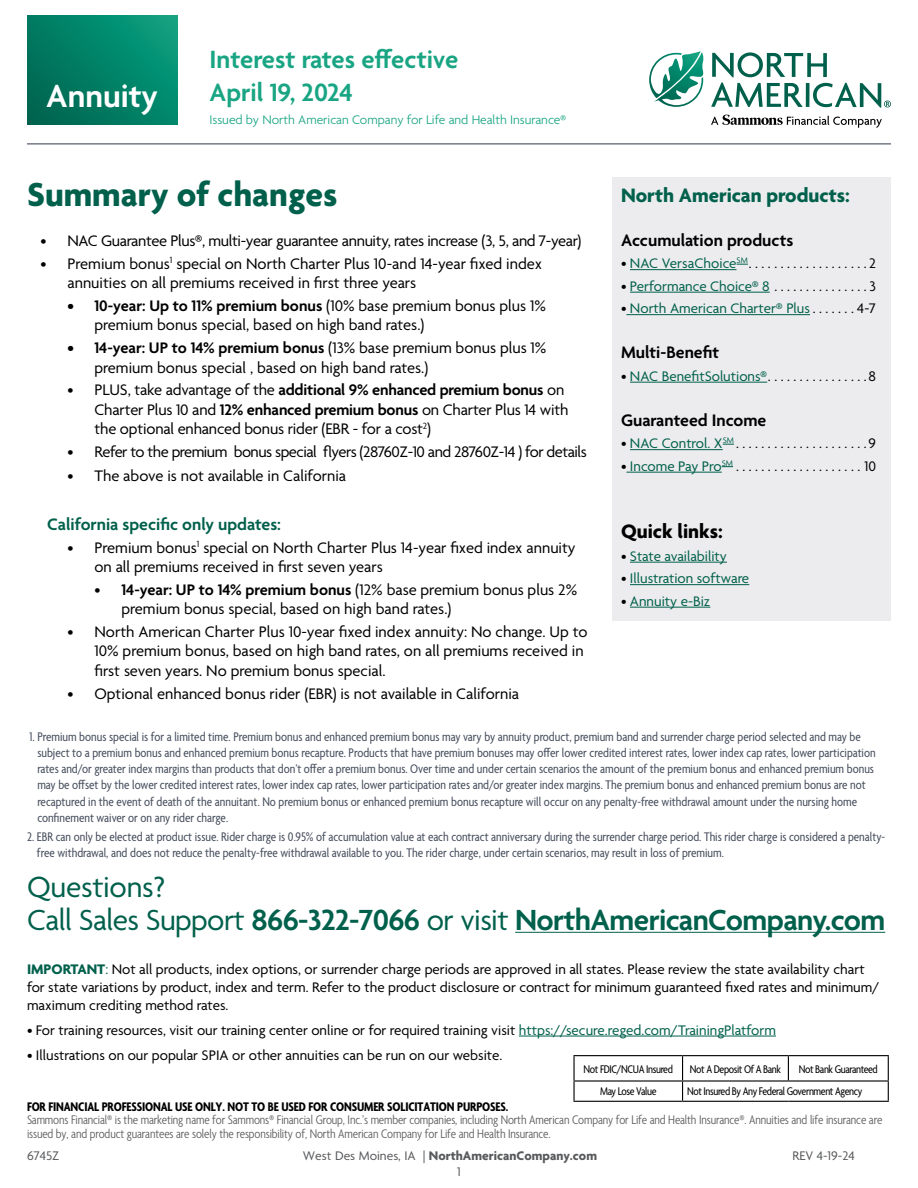
<style>
.page{position:relative;width:918px;height:1188px;background:#fff}
.page>*{position:absolute;margin:0;border:0;box-sizing:border-box;transform-origin:0 0}
.t1{font:700 36px "Agenda";color:#00604b}
.t2{font:600 34.5px "Agenda";color:#fff}
.t3{font:600 31.5px/33px "Agenda";letter-spacing:-.02em;color:#00604b}
.t4{font:600 27px/32.4px "Agenda";color:#19a583}
.t5{font:700 21px "Agenda";color:#00604b}
.t6{font:700 21px "Agenda";color:#000}
.t7{font:600 18px "Agenda";color:#000}
.t8{font:600 18px "Agenda";color:#00604b}
.t9{font:16.5px/19.5px "Agenda";color:#000}
.t10{font:16.5px "Agenda";letter-spacing:-.02em;color:#000}
.t11{font:16.5px "Agenda";letter-spacing:-.03em;color:#000}
.t12{font:15px/18px "Agenda";color:#000}
.t13{font:15px "Agenda";color:#00604b}
.t14{font:condensed 13.5px/16.2px "Agenda";color:#464e5d}
.t15{font:300 condensed 13.5px/13.5px "Agenda";letter-spacing:-.01em;color:#58595b}
.t16{font:700 condensed 13.5px "Agenda";letter-spacing:-.01em;color:#000}
.t17{font:300 13.5px "Agenda";color:#19a583}
.t18{font:700 13.5px "Agenda";color:#58595b}
.t19{font:13.5px "Agenda";color:#58595b}
.t20{font:condensed 12px "Agenda";letter-spacing:-.03em;color:#000}
.s1{font-weight:600}
.s2{color:#00604b}
.s3{color:#000}
.s4{font-weight:400}
.s5{font-weight:700;color:#00604b}
</style>
<div class="page">
<svg style="left:712px;top:52px;width:115px;height:25px"></svg>
<svg style="left:711px;top:83px;width:92px;height:24px"></svg>
<hr style="left:806px;top:83px;width:3px;height:24px;background:#00604b">
<svg style="left:649px;top:51px;width:55px;height:56px"></svg>
<svg style="left:711px;top:115px;width:171px;height:12px"></svg>
<svg style="left:813px;top:83px;width:78px;height:25px"></svg>
<hr style="left:27px;top:143px;width:864px;height:2px;background:#747a87">
<div style="left:27px;top:15px;width:150px;height:109px;background:linear-gradient(to right,#006d57,#059677)"></div>
<hr style="left:573px;top:1055px;width:110px;height:1px;background:#000">
<hr style="left:683px;top:1055px;width:105px;height:1px;background:#000">
<hr style="left:788px;top:1055px;width:101px;height:1px;background:#000">
<svg style="left:573px;top:1056px;width:316px;height:45px"></svg>
<hr style="left:573px;top:1101px;width:110px;height:1px;background:#000">
<hr style="left:683px;top:1101px;width:105px;height:1px;background:#000">
<hr style="left:788px;top:1101px;width:101px;height:1px;background:#000">
<div style="left:612px;top:177px;width:279px;height:443px;background:#ececee"></div>
<hr style="left:519px;top:1036px;width:257px;height:1px;background:#00604b">
<hr style="left:630px;top:269px;width:107px;height:1px;background:#00604b">
<hr style="left:630px;top:292px;width:140px;height:1px;background:#00604b">
<hr style="left:626px;top:314px;width:184px;height:1px;background:#00604b">
<hr style="left:630px;top:382px;width:137px;height:1px;background:#00604b">
<hr style="left:630px;top:449px;width:93px;height:1px;background:#00604b">
<hr style="left:626px;top:472px;width:96px;height:1px;background:#00604b">
<hr style="left:630px;top:562px;width:97px;height:1px;background:#00604b">
<hr style="left:630px;top:584px;width:119px;height:1px;background:#00604b">
<hr style="left:630px;top:607px;width:80px;height:1px;background:#00604b">
<hr style="left:515px;top:932px;width:370px;height:1px;background:#00604b">
<h2 class="t2" style="left:46px;top:77px;width:113px">Annuity</h2>
<h3 class="t4" style="left:210px;top:45px;width:250px">Interest rates effective<br>April 19, 2024</h3>
<p class="t17" style="left:210px;top:113px;width:358px">Issued by North American Company for Life and Health Insurance®</p>
<h1 class="t1" style="left:27px;top:175px;width:312px">Summary of changes</h1>
<p class="t10" style="left:40px;top:232px;width:542px">• NAC Guarantee Plus®, multi-year guarantee annuity, rates increase (3, 5, and 7-year)</p>
<p class="t9" style="left:68px;top:255px;width:476px;text-indent:-27px">• Premium bonus<sup>1</sup> special on North Charter Plus 10-and 14-year fixed index annuities on all premiums received in first three years</p>
<p class="t9" style="left:94px;top:297px;width:453px;text-indent:-27px"><span class="s1">• 10-year: Up to 11% premium bonus</span> (10% base premium bonus plus 1% premium bonus special, based on high band rates.)</p>
<p class="t9" style="left:94px;top:339px;width:453px;text-indent:-27px"><span class="s1">• 14-year: UP to 14% premium bonus</span> (13% base premium bonus plus 1% premium bonus special , based on high band rates.)</p>
<p class="t9" style="left:94px;top:381px;width:476px;text-indent:-27px">• PLUS, take advantage of the <span class="s1">additional 9% enhanced premium bonus</span> on<br>Charter Plus 10 and <span class="s1">12% enhanced premium bonus</span> on Charter Plus 14 with the optional enhanced bonus rider (EBR - for a cost<sup>2</sup>)</p>
<p class="t11" style="left:67px;top:443px;width:521px">• Refer to the premium bonus special flyers (28760Z-10 and 28760Z-14 ) for details</p>
<p class="t9" style="left:67px;top:467px;width:280px">• The above is not available in California</p>
<h3 class="t8" style="left:47px;top:514px;width:235px">California specific only updates:</h3>
<p class="t9" style="left:95px;top:539px;width:483px;text-indent:-27px">• Premium bonus<sup>1</sup> special on North Charter Plus 14-year fixed index annuity on all premiums received in first seven years</p>
<p class="t9" style="left:121px;top:581px;width:457px;text-indent:-27px">• <span class="s1">14-year: UP to 14% premium bonus</span> (12% base premium bonus plus 2% premium bonus special, based on high band rates.)</p>
<p class="t9" style="left:94px;top:623px;width:494px;text-indent:-27px">• North American Charter Plus 10-year fixed index annuity: No change. Up to<br>10% premium bonus, based on high band rates, on all premiums received in first seven years. No premium bonus special.</p>
<p class="t9" style="left:67px;top:685px;width:453px">• Optional enhanced bonus rider (EBR) is not available in California</p>
<p class="t14" style="left:37px;top:729px;width:840px;text-indent:-8px">1. Premium bonus special is for a limited time. Premium bonus and enhanced premium bonus may vary by annuity product, premium band and surrender charge period selected and may be subject to a premium bonus and enhanced premium bonus recapture. Products that have premium bonuses may offer lower credited interest rates, lower index cap rates, lower participation rates and/or greater index margins than products that don’t offer a premium bonus. Over time and under certain scenarios the amount of the premium bonus and enhanced premium bonus may be offset by the lower credited interest rates, lower index cap rates, lower participation rates and/or greater index margins. The premium bonus and enhanced premium bonus are not recaptured in the event of death of the annuitant. No premium bonus or enhanced premium bonus recapture will occur on any penalty-free withdrawal amount under the nursing home confinement waiver or on any rider charge.</p>
<p class="t14" style="left:37px;top:830px;width:850px;text-indent:-10px">2. EBR can only be elected at product issue. Rider charge is 0.95% of accumulation value at each contract anniversary during the surrender charge period. This rider charge is considered a penalty&shy;free withdrawal, and does not reduce the penalty-free withdrawal available to you. The rider charge, under certain scenarios, may result in loss of premium.</p>
<h3 class="t5" style="left:621px;top:184px;width:230px">North American products:</h3>
<h3 class="t7" style="left:621px;top:231px;width:174px">Accumulation products</h3>
<p class="t12" style="left:621px;top:256px;width:132px">• <span class="s2">NAC VersaChoice</span><sup>SM</sup>...................</p>
<p class="t12" style="left:869px;top:256px;width:8px">2</p>
<p class="t13" style="left:621px;top:278px;width:155px"><span class="s3">•</span> Performance Choice® 8<span class="s3">...............</span></p>
<p class="t12" style="left:869px;top:278px;width:8px">3</p>
<p class="t13" style="left:621px;top:301px;width:194px"><span class="s3">•</span> North American Charter® Plus<span class="s3">.......</span></p>
<p class="t12" style="left:857px;top:301px;width:20px">4-7</p>
<h3 class="t7" style="left:621px;top:343px;width:100px">Multi-Benefit</h3>
<p class="t13" style="left:621px;top:368px;width:151px"><span class="s3">•</span> NAC BenefitSolutions®<span class="s3">................</span></p>
<p class="t12" style="left:868px;top:368px;width:9px">8</p>
<h3 class="t7" style="left:621px;top:411px;width:147px">Guaranteed Income</h3>
<p class="t12" style="left:621px;top:436px;width:118px">• <span class="s2">NAC Control. X</span><sup>SM</sup>.....................</p>
<p class="t12" style="left:869px;top:436px;width:9px">9</p>
<p class="t12" style="left:621px;top:458px;width:117px">• <span class="s2">Income Pay Pro</span><sup>SM</sup>.....................</p>
<p class="t12" style="left:864px;top:458px;width:13px">10</p>
<h3 class="t6" style="left:621px;top:520px;width:103px">Quick links:</h3>
<p class="t13" style="left:621px;top:548px;width:107px"><span class="s3">•</span> State availability</p>
<p class="t13" style="left:621px;top:571px;width:130px"><span class="s3">•</span> Illustration software</p>
<p class="t13" style="left:621px;top:593px;width:91px"><span class="s3">•</span> Annuity e-Biz</p>
<h3 class="t3" style="left:27px;top:872px;width:860px"><span class="s4">Questions?<br>Call Sales Support</span> 866-322-7066 <span class="s4">or visit</span> NorthAmericanCompany.com</h3>
<p class="t12" style="left:27px;top:961px;width:854px"><span class="s5">IMPORTANT</span><span class="s2">:</span> Not all products, index options, or surrender charge periods are approved in all states. Please review the state availability chart for state variations by product, index and term. Refer to the product disclosure or contract for minimum guaranteed fixed rates and minimum/ maximum crediting method rates.</p>
<p class="t12" style="left:27px;top:1022px;width:751px">• For training resources, visit our training center online or for required training visit <span class="s2">https://secure.reged.com/TrainingPlatform</span></p>
<p class="t12" style="left:27px;top:1047px;width:477px">• Illustrations on our popular SPIA or other annuities can be run on our website.</p>
<p class="t20" style="left:584px;top:1062px;width:91px">Not FDIC/NCUA Insured</p>
<p class="t20" style="left:690px;top:1062px;width:93px">Not A Deposit Of A Bank</p>
<p class="t20" style="left:799px;top:1062px;width:81px">Not Bank Guaranteed</p>
<p class="t20" style="left:600px;top:1085px;width:58px">May Lose Value</p>
<p class="t20" style="left:687px;top:1085px;width:177px">Not Insured By Any Federal Government Agency</p>
<p class="t16" style="left:27px;top:1099px;width:483px">FOR FINANCIAL PROFESSIONAL USE ONLY. NOT TO BE USED FOR CONSUMER SOLICITATION PURPOSES.</p>
<p class="t15" style="left:27px;top:1114px;width:857px">Sammons Financial® is the marketing name for Sammons® Financial Group, Inc.’s member companies, including North American Company for Life and Health Insurance®. Annuities and life insurance are issued by, and product guarantees are solely the responsibility of, North American Company for Life and Health Insurance.</p>
<p class="t19" style="left:27px;top:1149px;width:34px">6745Z</p>
<p class="t18" style="left:303px;top:1149px;width:296px"><span class="s4">West Des Moines, IA |</span> NorthAmericanCompany.com</p>
<p class="t19" style="left:792px;top:1149px;width:64px">REV 4-19-24</p>
<p class="t19" style="left:457px;top:1164px;width:5px">1</p>
</div>
